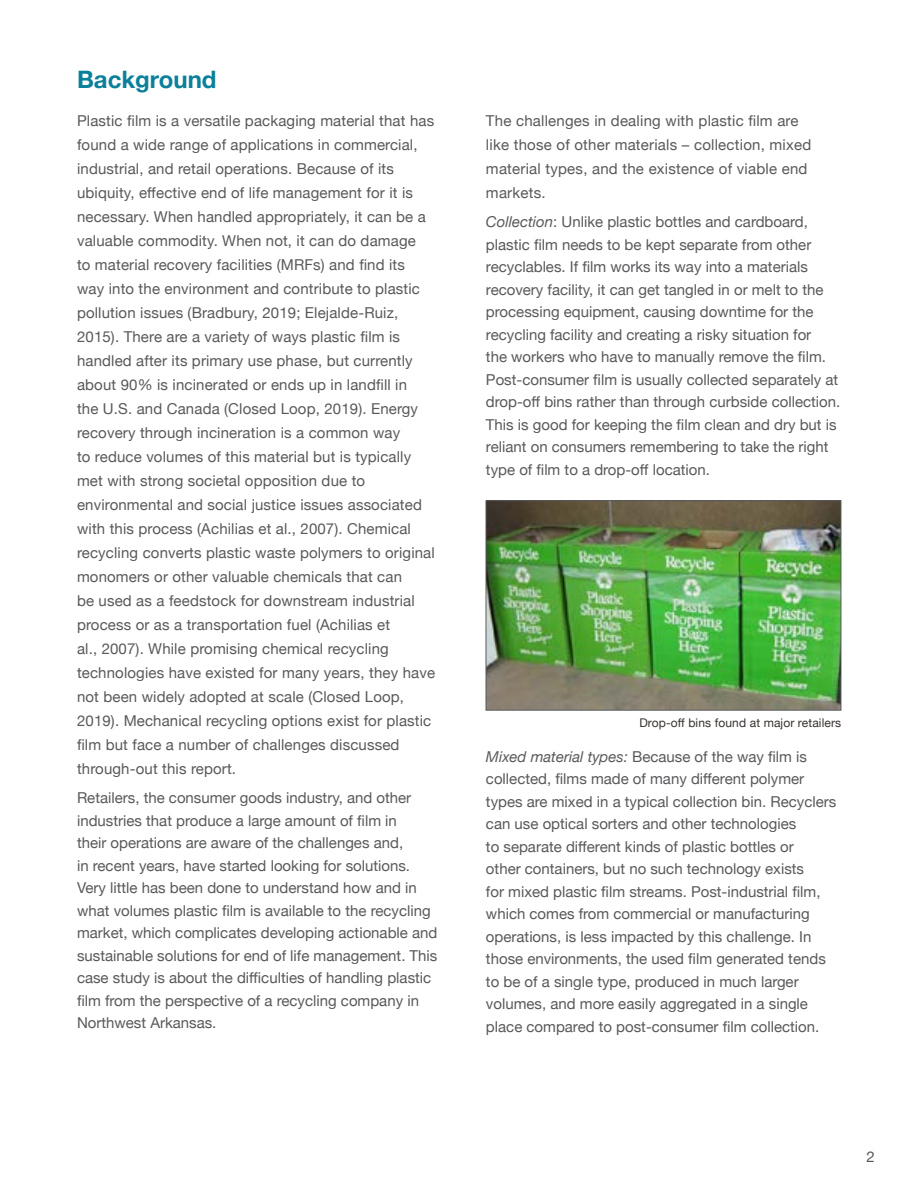
<style>
.page{position:relative;width:918px;height:1188px;background:#fff}
.page>*{position:absolute;margin:0;border:0;box-sizing:border-box;transform-origin:0 0}
.t1{font:700 24px "Helvetica Neue";color:#0a809b}
.t2{font:15px/22.5px "Helvetica Neue";color:#58595b}
.t3{font:12px "Helvetica Neue";letter-spacing:.01em;color:#38312f}
.s1{font-style:italic}
</style>
<div class="page">
<img style="left:488px;top:503px;width:351px;height:205px">
<div style="left:486px;top:501px;width:355px;height:209px;border:1px solid #58595b"></div>
<h1 class="t1" style="left:77px;top:61px;width:141px">Background</h1>
<p class="t2" style="left:77px;top:110px;width:360px;line-height:24px">Plastic film is a versatile packaging material that has found a wide range of applications in commercial, industrial, and retail operations. Because of its ubiquity, effective end of life management for it is necessary. When handled appropriately, it can be a valuable commodity. When not, it can do damage<br>to material recovery facilities (MRFs) and find its way into the environment and contribute to plastic pollution issues (Bradbury, 2019; Elejalde-Ruiz, 2015). There are a variety of ways plastic film is handled after its primary use phase, but currently about 90% is incinerated or ends up in landfill in<br>the U.S. and Canada (Closed Loop, 2019). Energy recovery through incineration is a common way<br>to reduce volumes of this material but is typically met with strong societal opposition due to environmental and social justice issues associated with this process (Achilias et al., 2007). Chemical recycling converts plastic waste polymers to original monomers or other valuable chemicals that can<br>be used as a feedstock for downstream industrial process or as a transportation fuel (Achilias et<br>al., 2007). While promising chemical recycling technologies have existed for many years, they have not been widely adopted at scale (Closed Loop, 2019). Mechanical recycling options exist for plastic film but face a number of challenges discussed through-out this report.</p>
<p class="t2" style="left:77px;top:788px;width:362px">Retailers, the consumer goods industry, and other industries that produce a large amount of film in<br>their operations are aware of the challenges and,<br>in recent years, have started looking for solutions.<br>Very little has been done to understand how and in what volumes plastic film is available to the recycling market, which complicates developing actionable and sustainable solutions for end of life management. This case study is about the difficulties of handling plastic film from the perspective of a recycling company in Northwest Arkansas.</p>
<p class="t2" style="left:486px;top:110px;width:327px;line-height:24px">The challenges in dealing with plastic film are like those of other materials – collection, mixed material types, and the existence of viable end markets.</p>
<p class="t2" style="left:486px;top:212px;width:356px"><span class="s1">Collection</span>: Unlike plastic bottles and cardboard, plastic film needs to be kept separate from other recyclables. If film works its way into a materials recovery facility, it can get tangled in or melt to the processing equipment, causing downtime for the recycling facility and creating a risky situation for<br>the workers who have to manually remove the film.<br>Post-consumer film is usually collected separately at drop-off bins rather than through curbside collection.<br>This is good for keeping the film clean and dry but is reliant on consumers remembering to take the right type of film to a drop-off location.</p>
<p class="t3" style="left:639px;top:714px;width:203px">Drop-off bins found at major retailers</p>
<p class="t2" style="left:486px;top:746px;width:352px"><span class="s1">Mixed material types:</span> Because of the way film is collected, films made of many different polymer types are mixed in a typical collection bin. Recyclers can use optical sorters and other technologies<br>to separate different kinds of plastic bottles or<br>other containers, but no such technology exists<br>for mixed plastic film streams. Post-industrial film, which comes from commercial or manufacturing operations, is less impacted by this challenge. In those environments, the used film generated tends to be of a single type, produced in much larger volumes, and more easily aggregated in a single place compared to post-consumer film collection.</p>
<p class="t2" style="left:866px;top:1146px;width:10px">2</p>
</div>
